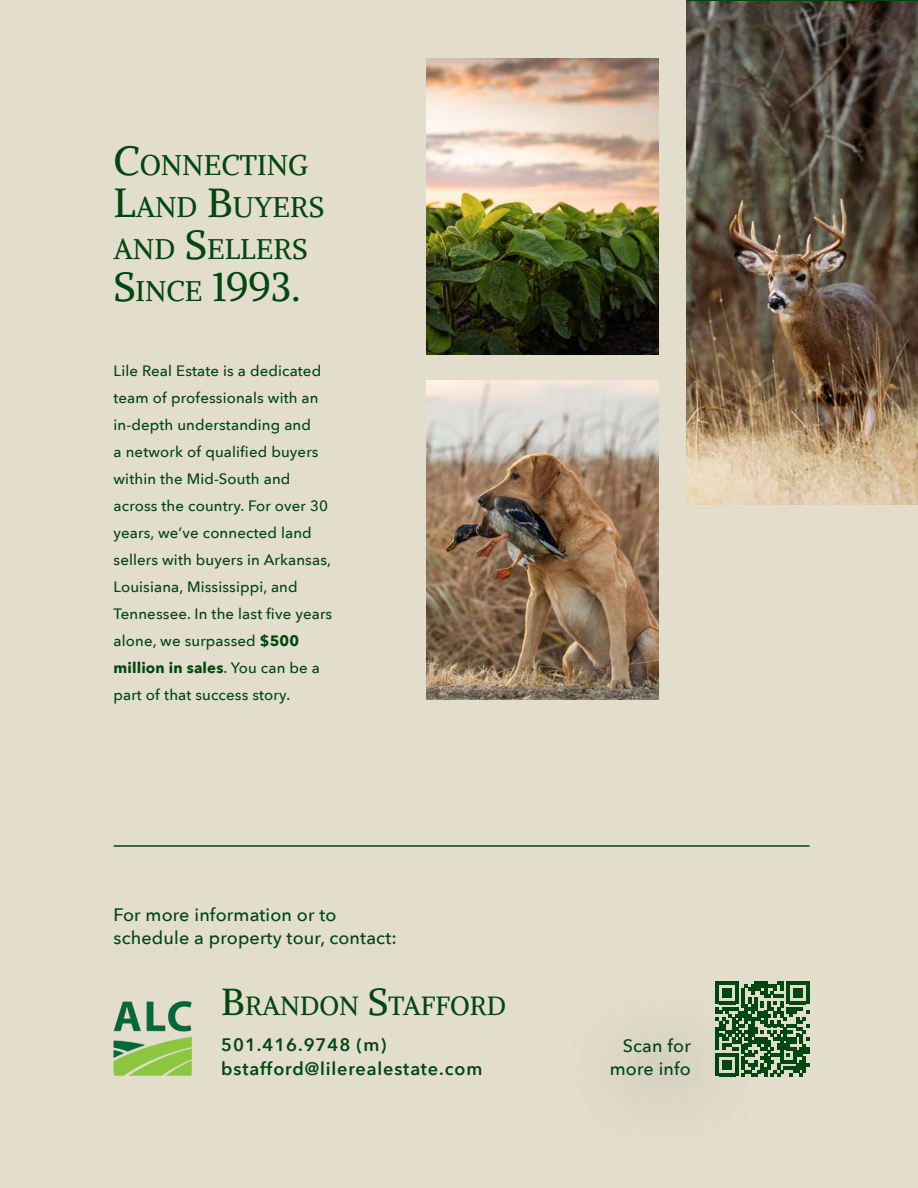
<style>
.page{position:relative;width:918px;height:1188px;background:#e3decc}
.page>*{position:absolute;margin:0;border:0;box-sizing:border-box;transform-origin:0 0}
.t1{font:40.5px "Alike";color:#004710}
.t2{font:28.35px/42px "Alike";color:#004710}
.t3{font:26.25px "Alike";color:#004710}
.t4{font:500 18px/22.5px "Avenir Next";letter-spacing:.01em;color:#004710;text-align:right}
.t5{font:600 18px "Avenir Next";letter-spacing:.05em;color:#004710}
.t6{font:500 15px/27px "Avenir Next";letter-spacing:.01em;color:#004710}
.s1{font-size:40.5px}
.s2{font-size:28.35px}
.s3{font-weight:700}
.s4{font-size:37.5px}
</style>
<div class="page">
<svg style="left:716px;top:981px;width:93px;height:95px"></svg>
<svg style="left:635px;top:987px;width:123px;height:103px"></svg>
<img style="left:686px;top:1px;width:231px;height:504px">
<img style="left:427px;top:381px;width:232px;height:319px">
<hr style="left:114px;top:845px;width:696px;height:2px;background:#004710">
<img style="left:113px;top:1001px;width:79px;height:75px">
<img style="left:427px;top:58px;width:232px;height:297px">
<img style="left:917px;top:0;width:1px;height:505px">
<p class="t2" style="left:114px;top:144px;width:212px"><span class="s1">C</span>ONNECTING<br><span class="s1">L</span>AND <span class="s1">B</span>UYERS<br>AND <span class="s1">S</span>ELLERS</p>
<p class="t1" style="left:114px;top:261px;width:188px">S<span class="s2">INCE</span> 1993.</p>
<p class="t6" style="left:114px;top:357px;width:220px">Lile Real Estate is a dedicated team of professionals with an in-depth understanding and<br>a network of qualified buyers within the Mid-South and across the country. For over 30 years, we’ve connected land sellers with buyers in Arkansas,<br>Louisiana, Mississippi, and<br>Tennessee. In the last five years alone, we surpassed <span class="s3">$500 million in sales</span>. You can be a part of that success story.</p>
<p class="t4" style="left:114px;top:903px;width:285px;text-align:left">For more information or to schedule a property tour, contact:</p>
<p class="t3" style="left:221px;top:989px;width:284px"><span class="s4">B</span>RANDON <span class="s4">S</span>TAFFORD</p>
<p class="t5" style="left:221px;top:1029px;width:167px">501.416.9748 (m)</p>
<p class="t5" style="left:221px;top:1053px;width:263px">bstafford@lilerealestate.com</p>
<p class="t4" style="left:610px;top:1034px;width:83px">Scan for more info</p>
</div>
